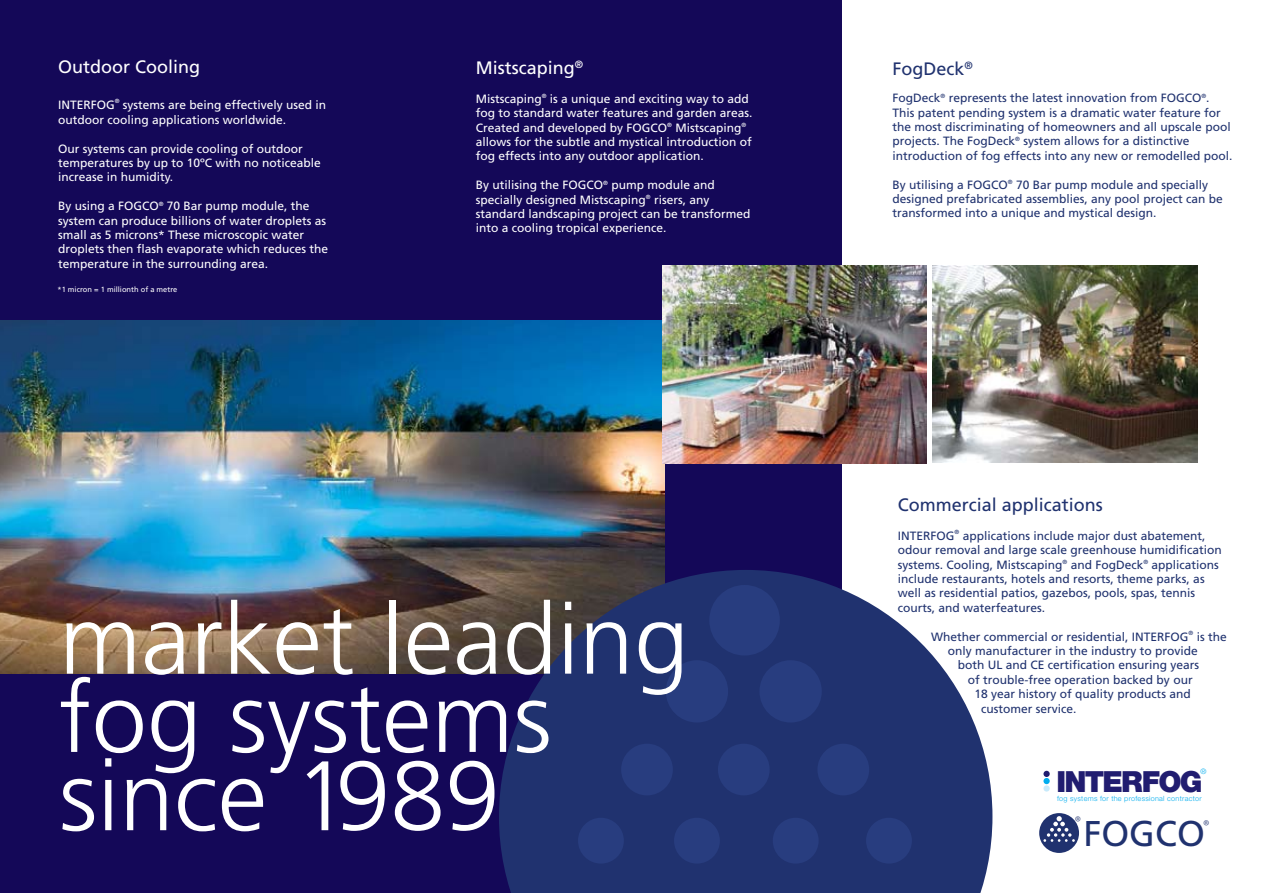
<style>
.page{position:relative;width:1263px;height:893px;background:#fff}
.page>*{position:absolute;margin:0;border:0;box-sizing:border-box;transform-origin:0 0}
.t1{font:300 98.55px/78.3px "Frutiger";color:#fff}
.t2{font:35.85px "Frutiger";color:#20326f}
.t3{font:900 29.1px "Helvetica Neue";letter-spacing:-.06em;color:#211d70}
.t4{font:18px "Frutiger";color:#20326f}
.t5{font:18px "Frutiger";color:#fff}
.t6{font:12px/14.4px "Frutiger";color:#20326f}
.t7{font:12px/14.4px "Frutiger";color:#fff}
.t8{font:11.25px "Myriad";color:#20326f}
.t9{font:11.1px "Myriad";color:#20326f}
.t10{font:7.5px "Frutiger";color:#fff}
.t11{font:300 7.35px "Helvetica";color:#00adef}
.t12{font:300 7.2px "Helvetica Neue";letter-spacing:.04em;color:#00adef}
.t13{font:6px "Frutiger";color:#20326f}
.t14{font:6px "Frutiger";color:#fff}
</style>
<div class="page">
<div style="left:0;top:0;width:842px;height:893px;background:#140858"></div>
<div style="left:1039px;top:813px;width:40px;height:40px;background:#20326f;border-radius:50%"></div>
<svg style="left:1043px;top:816px;width:32px;height:26px"></svg>
<img style="left:0;top:320px;width:664px;height:354px">
<svg style="left:499px;top:570px;width:493px;height:323px;background:#374577"></svg>
<div style="left:709px;top:585px;width:71px;height:70px;background:#283d7f;border-radius:50%"></div>
<div style="left:666px;top:660px;width:62px;height:62px;background:#283d7f;border-radius:50%"></div>
<div style="left:621px;top:744px;width:52px;height:51px;background:#283d7f;border-radius:50%"></div>
<div style="left:718px;top:744px;width:52px;height:51px;background:#283d7f;border-radius:50%"></div>
<div style="left:674px;top:818px;width:46px;height:46px;background:#283d7f;border-radius:50%"></div>
<div style="left:578px;top:818px;width:46px;height:46px;background:#283d7f;border-radius:50%"></div>
<div style="left:773px;top:818px;width:46px;height:46px;background:#283d7f;border-radius:50%"></div>
<div style="left:866px;top:818px;width:46px;height:46px;background:#283d7f;border-radius:50%"></div>
<div style="left:817px;top:744px;width:52px;height:51px;background:#283d7f;border-radius:50%"></div>
<div style="left:759px;top:660px;width:63px;height:62px;background:#283d7f;border-radius:50%"></div>
<img style="left:662px;top:265px;width:264px;height:199px">
<img style="left:932px;top:265px;width:266px;height:197px">
<div style="left:1043px;top:771px;width:7px;height:6px;background:#211d70;border-radius:50%"></div>
<div style="left:1043px;top:778px;width:7px;height:6px;background:#00adef;border-radius:50%"></div>
<div style="left:1043px;top:785px;width:7px;height:7px;background:#c7eafb;border-radius:50%"></div>
<p class="t5" style="left:58px;top:56px;width:144px">Outdoor Cooling</p>
<p class="t7" style="left:58px;top:98px;width:58px">INTERFOG</p>
<p class="t14" style="left:115px;top:98px;width:6px">®</p>
<p class="t7" style="left:58px;top:98px;width:269px;text-indent:65px">systems are being effectively used in outdoor cooling applications worldwide.</p>
<p class="t7" style="left:58px;top:141px;width:264px">Our systems can provide cooling of outdoor temperatures by up to 10ºC with no noticeable increase in humidity.</p>
<p class="t7" style="left:58px;top:199px;width:272px">By using a FOGCO<sup>®</sup> 70 Bar pump module, the system can produce billions of water droplets as small as 5 microns* These microscopic water droplets then flash evaporate which reduces the temperature in the surrounding area.</p>
<p class="t10" style="left:58px;top:285px;width:121px">*1 micron = 1 millionth of a metre</p>
<p class="t5" style="left:476px;top:57px;width:109px">Mistscaping<sup>®</sup></p>
<p class="t7" style="left:476px;top:91px;width:278px">Mistscaping<sup>®</sup> is a unique and exciting way to add fog to standard water features and garden areas.<br>Created and developed by FOGCO<sup>®</sup> Mistscaping<sup>® </sup>allows for the subtle and mystical introduction of fog effects into any outdoor application.</p>
<p class="t7" style="left:476px;top:178px;width:276px">By utilising the FOGCO<sup>®</sup> pump module and specially designed Mistscaping<sup>®</sup> risers, any standard landscaping project can be transformed into a cooling tropical experience.</p>
<p class="t1" style="left:59px;top:600px;width:631px">market leading fog systems since 1989</p>
<p class="t4" style="left:892px;top:58px;width:82px">FogDeck<sup>®</sup></p>
<p class="t6" style="left:892px;top:91px;width:341px">FogDeck<sup>®</sup> represents the latest innovation from FOGCO<sup>®</sup>.<br>This patent pending system is a dramatic water feature for the most discriminating of homeowners and all upscale pool projects. The FogDeck<sup>®</sup> system allows for a distinctive introduction of fog effects into any new or remodelled pool.</p>
<p class="t6" style="left:892px;top:177px;width:332px">By utilising a FOGCO<sup>®</sup> 70 Bar pump module and specially designed prefabricated assemblies, any pool project can be transformed into a unique and mystical design.</p>
<p class="t4" style="left:898px;top:494px;width:207px">Commercial applications</p>
<p class="t6" style="left:898px;top:528px;width:58px">INTERFOG</p>
<p class="t13" style="left:954px;top:528px;width:6px">®</p>
<p class="t6" style="left:898px;top:528px;width:326px;text-indent:65px">applications include major dust abatement, odour removal and large scale greenhouse humidification systems. Cooling, Mistscaping<sup>®</sup> and FogDeck<sup>®</sup> applications include restaurants, hotels and resorts, theme parks, as well as residential patios, gazebos, pools, spas, tennis courts, and waterfeatures.</p>
<p class="t6" style="left:931px;top:629px;width:259px">Whether commercial or residential, INTERFOG</p>
<p class="t13" style="left:1189px;top:629px;width:6px">®</p>
<p class="t6" style="left:1197px;top:629px;width:32px">is the</p>
<p class="t6" style="left:948px;top:644px;width:252px">only manufacturer in the industry to provide</p>
<p class="t6" style="left:958px;top:658px;width:243px">both UL and CE certification ensuring years</p>
<p class="t6" style="left:968px;top:672px;width:226px">of trouble-free operation backed by our</p>
<p class="t6" style="left:974px;top:687px;width:218px">18 year history of quality products and</p>
<p class="t6" style="left:981px;top:701px;width:97px">customer service.</p>
<p class="t3" style="left:1056px;top:764px;width:148px">INTERFOG</p>
<p class="t11" style="left:1200px;top:766px;width:7px">®</p>
<p class="t12" style="left:1057px;top:794px;width:146px">fog systems for the professional contractor</p>
<p class="t9" style="left:1075px;top:815px;width:7px">®</p>
<p class="t8" style="left:1203px;top:818px;width:7px">®</p>
<p class="t2" style="left:1083px;top:813px;width:123px">FOGCO</p>
</div>
